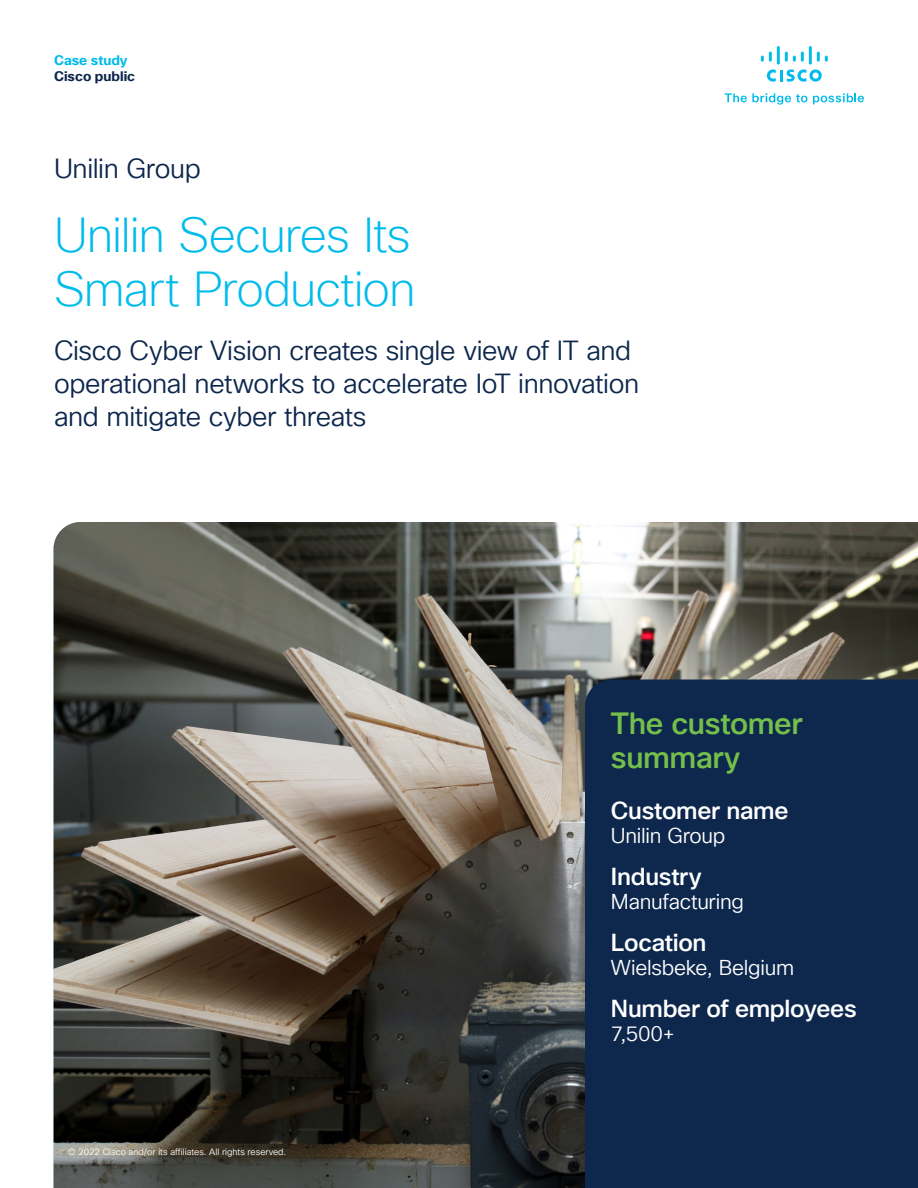
<style>
.page{position:relative;width:918px;height:1188px;background:#fff}
.page>*{position:absolute;margin:0;border:0;box-sizing:border-box;transform-origin:0 0}
.Title_Headline{font:200 48px/54px "Cisco Sans TT";letter-spacing:-.025em;color:#00bceb}
.Sidebar_Heading_Gree{font:500 30px/34.5px "Cisco Sans TT";letter-spacing:-.015em;color:#74bf4b}
.Title_Subhead{font:27px/33px "Cisco Sans TT Light";letter-spacing:-.015em;color:#0d274d}
.Sidebar_Heading_2nd{font:500 24px "Cisco Sans TT";letter-spacing:-.01em;color:#fff}
.Sidebar_Bullet_White{font:21px "Cisco Sans TT Light";letter-spacing:-.015em;color:#fff}
.Confidentiality{font:700 13.5px "Cisco Sans TT";color:#0d274d}
.Doc_Type{font:700 13.5px "Cisco Sans TT";color:#00bceb}
.Footer_-_midnight_bl{font:9px "Cisco Sans TT Light";color:#fff}
</style>
<div class="page">
<svg style="left:725px;top:93px;width:82px;height:12px"></svg>
<svg style="left:813px;top:93px;width:51px;height:11px"></svg>
<svg style="left:767px;top:69px;width:55px;height:13px"></svg>
<svg style="left:761px;top:52px;width:11px;height:10px"></svg>
<hr style="left:777px;top:46px;width:3px;height:19px;background:#00bceb">
<svg style="left:785px;top:52px;width:19px;height:10px"></svg>
<hr style="left:809px;top:46px;width:3px;height:19px;background:#00bceb">
<svg style="left:817px;top:52px;width:11px;height:10px"></svg>
<img style="left:54px;top:522px;width:864px;height:666px">
<div style="left:585px;top:680px;width:333px;height:508px;background:#0d274d"></div>
<p class="Doc_Type" style="left:54px;top:51px;width:75px">Case study</p>
<p class="Confidentiality" style="left:54px;top:67px;width:83px">Cisco public</p>
<p class="Title_Subhead" style="left:54px;top:153px;width:148px">Unilin Group</p>
<p class="Title_Headline" style="left:54px;top:210px;width:363px">Unilin Secures Its<br>Smart Production</p>
<p class="Title_Subhead" style="left:54px;top:335px;width:587px">Cisco Cyber Vision creates single view of IT and operational networks to accelerate IoT innovation and mitigate cyber threats</p>
<p class="Footer_-_midnight_bl" style="left:68px;top:1146px;width:220px">© 2022 Cisco and/or its affiliates. All rights reserved.</p>
<p class="Sidebar_Heading_Gree" style="left:611px;top:707px;width:193px">The customer summary</p>
<p class="Sidebar_Heading_2nd" style="left:611px;top:795px;width:179px">Customer name</p>
<p class="Sidebar_Bullet_White" style="left:611px;top:822px;width:116px">Unilin Group</p>
<p class="Sidebar_Heading_2nd" style="left:611px;top:861px;width:92px">Industry</p>
<p class="Sidebar_Bullet_White" style="left:611px;top:888px;width:135px">Manufacturing</p>
<p class="Sidebar_Heading_2nd" style="left:611px;top:927px;width:97px">Location</p>
<p class="Sidebar_Bullet_White" style="left:611px;top:954px;width:185px">Wielsbeke, Belgium</p>
<p class="Sidebar_Heading_2nd" style="left:611px;top:993px;width:247px">Number of employees</p>
<p class="Sidebar_Bullet_White" style="left:611px;top:1020px;width:66px">7,500+</p>
</div>
